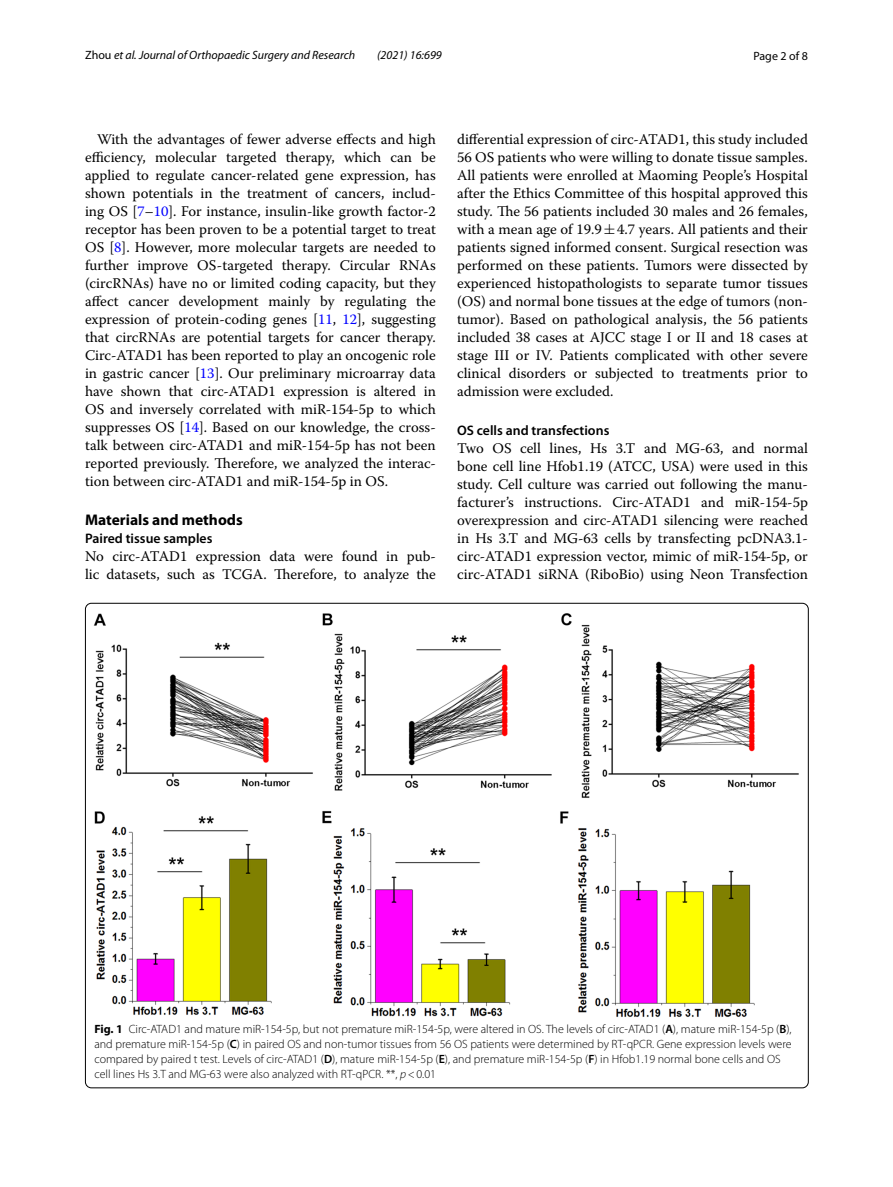
<style>
.page{position:relative;width:893px;height:1187px;background:#fff}
.page>*{position:absolute;margin:0;border:0;box-sizing:border-box;transform-origin:0 0}
.t1{font:700 15.45px "Myriad Pro";color:#000}
.t2{font:14.7px/18px "Warnock Pro";color:#000;text-align:justify}
.t3{font:600 13.8px "Myriad Pro";color:#000}
.t4{font:300 12px/15px "Myriad Pro";color:#000}
.t5{font:italic 12px "Myriad Pro";color:#000}
.t6{font:12px "Myriad Pro";color:#000}
.s1{font-style:normal}
.s2{color:#00f}
.s3{font-family:"MTSY"}
.s4{font-weight:700}
.s5{font-weight:600}
.s6{font-style:italic}
</style>
<div class="page">
<img style="left:94px;top:613px;width:705px;height:404px">
<p class="t5" style="left:85px;top:48px;width:272px"><span class="s1">Zhou</span> et al. Journal of Orthopaedic Surgery and Research</p>
<p class="t5" style="left:377px;top:48px;width:66px">(2021) 16:699</p>
<p class="t6" style="left:753px;top:48px;width:56px">Page 2 of 8</p>
<p class="t2" style="left:85px;top:130px;width:352px;text-indent:12px">With the advantages of fewer adverse effects and high efficiency, molecular targeted therapy, which can be applied to regulate cancer-related gene expression, has shown potentials in the treatment of cancers, includ&shy;ing OS [<span class="s2">7</span>–<span class="s2">10</span>]. For instance, insulin-like growth factor-2 receptor has been proven to be a potential target to treat OS [<span class="s2">8</span>]. However, more molecular targets are needed to further improve OS-targeted therapy. Circular RNAs (circRNAs) have no or limited coding capacity, but they affect cancer development mainly by regulating the expression of protein-coding genes [<span class="s2">11</span>, <span class="s2">12</span>], suggesting that circRNAs are potential targets for cancer therapy.<br>Circ-ATAD1 has been reported to play an oncogenic role in gastric cancer [<span class="s2">13</span>]. Our preliminary microarray data have shown that circ-ATAD1 expression is altered in OS and inversely correlated with miR-154-5p to which suppresses OS [<span class="s2">14</span>]. Based on our knowledge, the cross&shy;talk between circ-ATAD1 and miR-154-5p has not been reported previously. Therefore, we analyzed the interac&shy;tion between circ-ATAD1 and miR-154-5p in OS.</p>
<p class="t1" style="left:85px;top:509px;width:159px">Materials and methods</p>
<p class="t3" style="left:85px;top:529px;width:129px">Paired tissue samples</p>
<p class="t2" style="left:85px;top:546px;width:352px">No circ-ATAD1 expression data were found in pub&shy;lic datasets, such as TCGA. Therefore, to analyze the</p>
<p class="t2" style="left:457px;top:130px;width:352px">differential expression of circ-ATAD1, this study included 56 OS patients who were willing to donate tissue samples.<br>All patients were enrolled at Maoming People’s Hospital after the Ethics Committee of this hospital approved this study. The 56 patients included 30 males and 26 females, with a mean age of 19.9<span class="s3">±</span>4.7 years. All patients and their patients signed informed consent. Surgical resection was performed on these patients. Tumors were dissected by experienced histopathologists to separate tumor tissues (OS) and normal bone tissues at the edge of tumors (non&shy;tumor). Based on pathological analysis, the 56 patients included 38 cases at AJCC stage I or II and 18 cases at stage III or IV. Patients complicated with other severe clinical disorders or subjected to treatments prior to admission were excluded.</p>
<p class="t3" style="left:457px;top:421px;width:154px">OS cells and transfections</p>
<p class="t2" style="left:457px;top:438px;width:352px">Two OS cell lines, Hs 3.T and MG-63, and normal bone cell line Hfob1.19 (ATCC, USA) were used in this study. Cell culture was carried out following the manu&shy;facturer’s instructions. Circ-ATAD1 and miR-154-5p overexpression and circ-ATAD1 silencing were reached in Hs 3.T and MG-63 cells by transfecting pcDNA3.1- circ-ATAD1 expression vector, mimic of miR-154-5p, or circ-ATAD1 siRNA (RiboBio) using Neon Transfection</p>
<p class="t4" style="left:94px;top:1021px;width:699px"><span class="s4">Fig. 1</span> Circ-ATAD1 and mature miR-154-5p, but not premature miR-154-5p, were altered in OS. The levels of circ-ATAD1 (<span class="s5">A</span>), mature miR-154-5p (<span class="s5">B</span>), and premature miR-154-5p (<span class="s5">C</span>) in paired OS and non-tumor tissues from 56 OS patients were determined by RT-qPCR. Gene expression levels were compared by paired t test. Levels of circ-ATAD1 (<span class="s5">D</span>), mature miR-154-5p (<span class="s5">E</span>), and premature miR-154-5p (<span class="s5">F</span>) in Hfob1.19 normal bone cells and OS cell lines Hs 3.T and MG-63 were also analyzed with RT-qPCR. **, <span class="s6">p</span>&lt;0.01</p>
</div>
